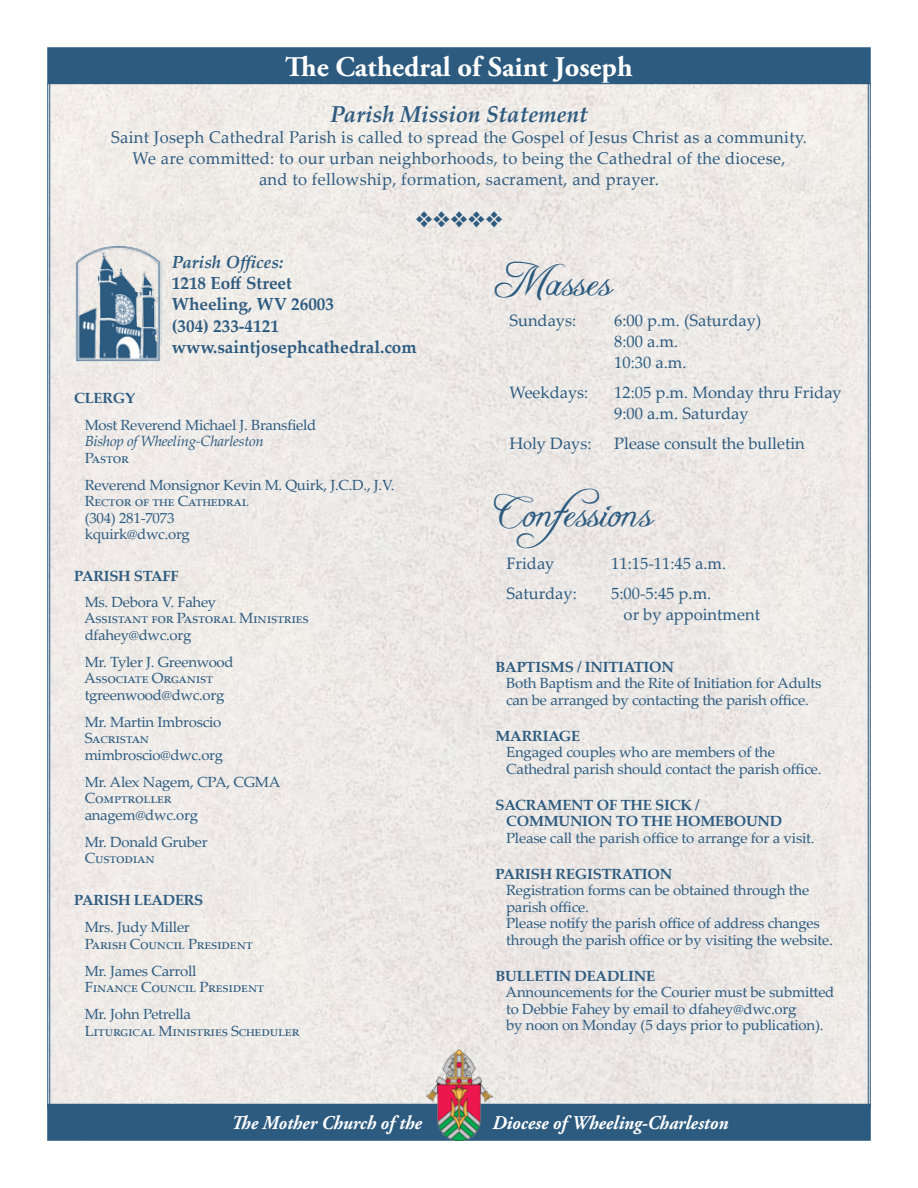
<style>
.page{position:relative;width:918px;height:1188px;background:#fff}
.page>*{position:absolute;margin:0;border:0;box-sizing:border-box;transform-origin:0 0}
.t1{font:42px "Freebooter Script";color:#2d5b80;scale:1.05 1}
.t2{font:700 28.5px "Adobe Garamond Pro";color:#fff}
.t3{font:italic 700 22.95px "Palatino Linotype";color:#2d5b80}
.t4{font:500 22.35px "Z Dingbats";color:#2d5b80}
.t5{font:italic 700 19.5px "Adobe Garamond Pro";color:#fff;scale:.94 1}
.t6{font:700 17.4px/21.3px "Palatino Linotype";color:#2d5b80}
.t7{font:italic 700 17.4px "Palatino Linotype";color:#2d5b80}
.t8{font:16.95px/21px "Palatino Linotype";letter-spacing:.02em;color:#2d5b80;text-align:center}
.t9{font:16.5px/21px "Palatino Linotype";color:#2d5b80}
.t10{font:14.7px/16.5px "Palatino Linotype";letter-spacing:-.015em;color:#2d5b80}
.t11{font:700 14.7px/16.5px "Palatino Linotype";letter-spacing:-.015em;color:#2d5b80}
.t12{font:italic 14.7px "Palatino Linotype";letter-spacing:-.02em;color:#2d5b80}
</style>
<div class="page">
<div style="left:48px;top:48px;width:822px;height:35px;background:#2d5b80"></div>
<div style="left:47px;top:47px;width:824px;height:37px;border:2px solid #2d5b80"></div>
<img style="left:48px;top:84px;width:822px;height:1020px">
<div style="left:47px;top:1104px;width:824px;height:37px;background:#2d5b80;border:2px solid #2d5b80"></div>
<img style="left:426px;top:1050px;width:66px;height:91px">
<img style="left:74px;top:246px;width:87px;height:115px">
<hr style="left:49px;top:83px;width:1px;height:1026px;background:#2d5b80">
<hr style="left:47px;top:83px;width:1px;height:1026px;background:#2d5b80">
<hr style="left:870px;top:83px;width:1px;height:1026px;background:#2d5b80">
<hr style="left:868px;top:83px;width:1px;height:1026px;background:#2d5b80">
<h2 class="t2" style="left:285px;top:50px;width:349px">The Cathedral of Saint Joseph</h2>
<h3 class="t3" style="left:330px;top:98px;width:259px">Parish Mission Statement</h3>
<p class="t8" style="left:111px;top:126px;width:697px">Saint Joseph Cathedral Parish is called to spread the Gospel of Jesus Christ as a community.<br>We are committed: to our urban neighborhoods, to being the Cathedral of the diocese,<br>and to fellowship, formation, sacrament, and prayer.</p>
<h3 class="t4" style="left:415px;top:208px;width:89px">❖❖❖❖❖</h3>
<p class="t7" style="left:172px;top:250px;width:113px">Parish Offices:</p>
<p class="t6" style="left:172px;top:272px;width:246px">1218 Eoff Street<br>Wheeling, WV 26003<br>(304) 233-4121 www.saintjosephcathedral.com</p>
<p class="t11" style="left:74px;top:389px;width:62px">CLERGY</p>
<p class="t10" style="left:85px;top:416px;width:233px">Most Reverend Michael J. Bransfield</p>
<p class="t12" style="left:85px;top:431px;width:181px">Bishop of Wheeling-Charleston</p>
<p class="t10" style="left:85px;top:444px;width:311px;line-height:27px">Pastor<br>Reverend Monsignor Kevin M. Quirk, J.C.D., J.V.</p>
<p class="t10" style="left:85px;top:492px;width:166px">Rector of the Cathedral (304) 281-7073 kquirk@dwc.org</p>
<p class="t11" style="left:74px;top:567px;width:106px">PARISH STAFF</p>
<p class="t10" style="left:84px;top:593px;width:226px">Ms. Debora V. Fahey<br>Assistant for Pastoral Ministries dfahey@dwc.org</p>
<p class="t10" style="left:84px;top:653px;width:151px">Mr. Tyler J. Greenwood<br>Associate Organist tgreenwood@dwc.org</p>
<p class="t10" style="left:85px;top:713px;width:140px">Mr. Martin Imbroscio<br>Sacristan mimbroscio@dwc.org</p>
<p class="t10" style="left:85px;top:773px;width:197px">Mr. Alex Nagem, CPA, CGMA<br>Comptroller anagem@dwc.org</p>
<p class="t10" style="left:85px;top:833px;width:125px">Mr. Donald Gruber<br>Custodian</p>
<p class="t11" style="left:74px;top:891px;width:131px">PARISH LEADERS</p>
<p class="t10" style="left:85px;top:918px;width:170px">Mrs. Judy Miller<br>Parish Council President</p>
<p class="t10" style="left:85px;top:962px;width:181px">Mr. James Carroll<br>Finance Council President</p>
<p class="t10" style="left:85px;top:1005px;width:214px">Mr. John Petrella<br>Liturgical Ministries Scheduler</p>
<h1 class="t1" style="left:494px;top:256px;width:115px">Masses</h1>
<p class="t9" style="left:509px;top:309px;width:68px">Sundays:</p>
<p class="t9" style="left:614px;top:309px;width:149px">6:00 p.m. (Saturday)<br>8:00 a.m.<br>10:30 a.m.</p>
<p class="t9" style="left:614px;top:381px;width:229px">12:05 p.m. Monday thru Friday<br>9:00 a.m. Saturday</p>
<p class="t9" style="left:614px;top:432px;width:192px">Please consult the bulletin</p>
<h1 class="t1" style="left:493px;top:487px;width:154px">Confessions</h1>
<p class="t9" style="left:506px;top:548px;width:72px;line-height:30px">Friday<br>Saturday:</p>
<p class="t9" style="left:611px;top:548px;width:116px;line-height:30px">11:15-11:45 a.m.<br>5:00-5:45 p.m.</p>
<p class="t9" style="left:624px;top:603px;width:138px">or by appointment</p>
<p class="t9" style="left:509px;top:381px;width:80px">Weekdays:</p>
<p class="t9" style="left:509px;top:432px;width:84px">Holy Days:</p>
<p class="t11" style="left:496px;top:658px;width:180px">BAPTISMS / INITIATION</p>
<p class="t10" style="left:506px;top:674px;width:317px">Both Baptism and the Rite of Initiation for Adults can be arranged by contacting the parish office.</p>
<p class="t11" style="left:496px;top:727px;width:86px">MARRIAGE</p>
<p class="t10" style="left:506px;top:743px;width:317px">Engaged couples who are members of the<br>Cathedral parish should contact the parish office.</p>
<p class="t11" style="left:506px;top:796px;width:278px;text-indent:-11px">SACRAMENT OF THE SICK /<br>COMMUNION TO THE HOMEBOUND</p>
<p class="t10" style="left:506px;top:829px;width:310px">Please call the parish office to arrange for a visit.</p>
<p class="t11" style="left:496px;top:865px;width:178px">PARISH REGISTRATION</p>
<p class="t10" style="left:506px;top:881px;width:328px">Registration forms can be obtained through the parish office.<br>Please notify the parish office of address changes through the parish office or by visiting the website.</p>
<p class="t11" style="left:496px;top:967px;width:161px">BULLETIN DEADLINE</p>
<p class="t10" style="left:506px;top:983px;width:330px">Announcements for the Courier must be submitted to Debbie Fahey by email to dfahey@dwc.org<br>by noon on Monday (5 days prior to publication).</p>
<h3 class="t5" style="left:232px;top:1111px;width:204px">The Mother Church of the</h3>
<h3 class="t5" style="left:492px;top:1111px;width:253px">Diocese of Wheeling-Charleston</h3>
</div>
